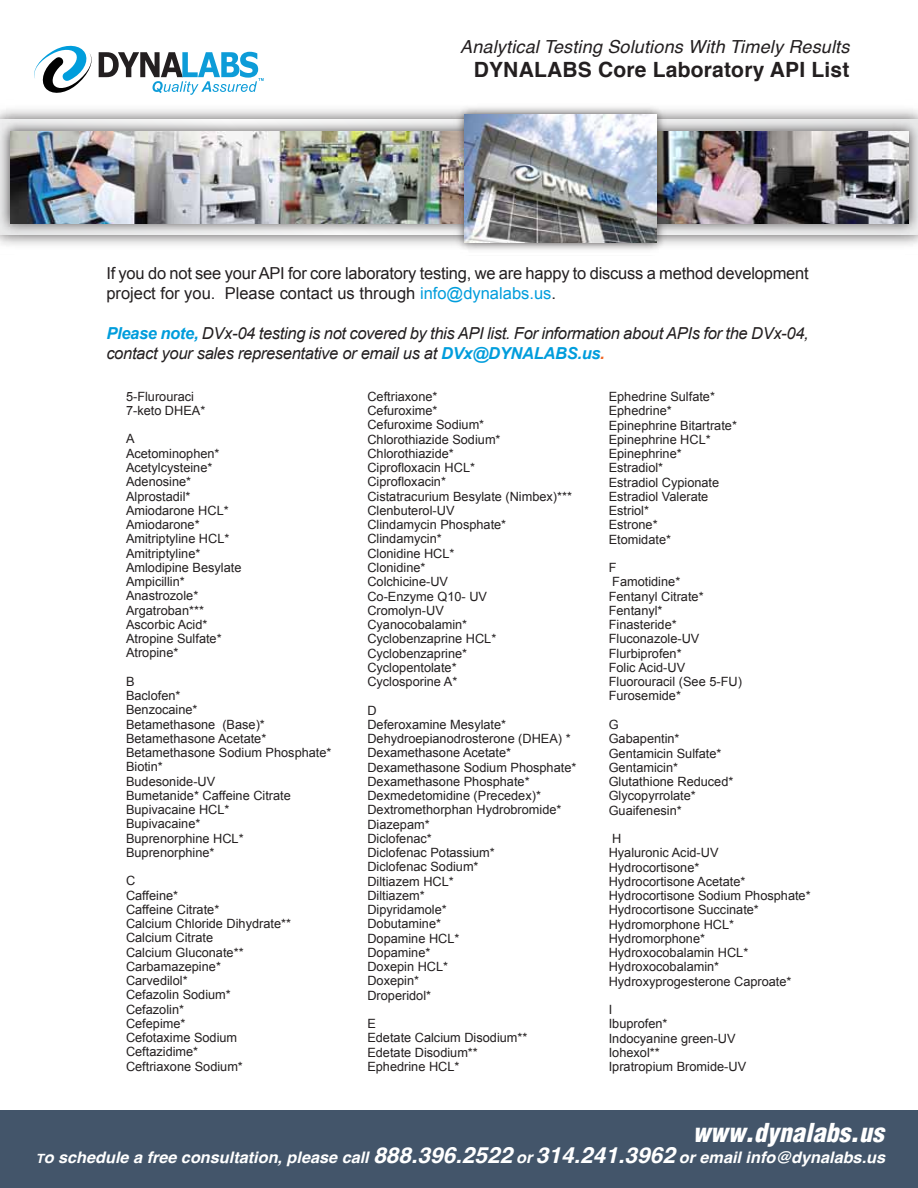
<style>
.page{position:relative;width:918px;height:1188px;background:#fff}
.page>*{position:absolute;margin:0;border:0;box-sizing:border-box;transform-origin:0 0}
.t1{font:italic 900 condensed 25.5px "Helvetica";letter-spacing:.005em;color:#fff}
.t2{font:700 21px "Helvetica";letter-spacing:.01em;color:#231f20}
.t3{font:italic 18px "Helvetica";letter-spacing:.01em;color:#231f20}
.t4{font:italic 16.5px/19.8px "Arial";letter-spacing:-.02em;color:#231f20}
.t5{font:16.5px/19.8px "Arial";letter-spacing:-.015em;color:#231f20}
.t6{font:italic 700 15.9px "Helvetica";color:#fff}
.t7{font:12.75px/14.2px "Arial";color:#231f20}
.s1{color:#009ddc}
.s2{font-weight:700;color:#009ddc}
.s3{font-weight:700;color:#f26522}
.s4{font-size:12.75px}
.s5{font-size:22.35px}
</style>
<div class="page">
<svg style="left:34px;top:45px;width:230px;height:50px"></svg>
<img style="left:0;top:115px;width:918px;height:125px">
<img style="left:10px;top:131px;width:899px;height:93px">
<img style="left:451px;top:105px;width:219px;height:148px">
<img style="left:464px;top:114px;width:192px;height:128px">
<div style="left:0;top:1110px;width:918px;height:78px;background:#43556a"></div>
<h3 class="t3" style="left:460px;top:33px;width:391px">Analytical Testing Solutions With Timely Results</h3>
<h2 class="t2" style="left:474px;top:52px;width:377px">DYNALABS Core Laboratory API List</h2>
<p class="t5" style="left:106px;top:264px;width:704px">If you do not see your API for core laboratory testing, we are happy to discuss a method development project for you. Please contact us through <span class="s1">info@dynalabs.us</span>.</p>
<p class="t4" style="left:106px;top:323px;width:704px"><span class="s2">Please note,</span> DVx-04 testing is not covered by this API list. For information about APIs for the DVx-04, contact your sales representative or email us at <span class="s2">DVx@DYNALABS.us</span><span class="s3">.</span></p>
<p class="t7" style="left:126px;top:389px;width:81px">5-Flurouraci<br>7-keto DHEA*</p>
<p class="t7" style="left:126px;top:432px;width:117px">A<br>Acetominophen*<br>Acetylcysteine*<br>Adenosine*<br>Alprostadil*<br>Amiodarone HCL*<br>Amiodarone*<br>Amitriptyline HCL*<br>Amitriptyline*<br>Amlodipine Besylate<br>Ampicillin*<br>Anastrozole*<br>Argatroban***<br>Ascorbic Acid*<br>Atropine Sulfate*<br>Atropine*</p>
<p class="t7" style="left:126px;top:674px;width:207px">B<br>Baclofen*<br>Benzocaine*<br>Betamethasone (Base)*<br>Betamethasone Acetate*<br>Betamethasone Sodium Phosphate*<br>Biotin*<br>Budesonide-UV<br>Bumetanide* Caffeine Citrate<br>Bupivacaine HCL*<br>Bupivacaine*<br>Buprenorphine HCL*<br>Buprenorphine*</p>
<p class="t7" style="left:126px;top:874px;width:167px">C<br>Caffeine*<br>Caffeine Citrate*<br>Calcium Chloride Dihydrate**<br>Calcium Citrate<br>Calcium Gluconate**<br>Carbamazepine*<br>Carvedilol*<br>Cefazolin Sodium*<br>Cefazolin*<br>Cefepime*<br>Cefotaxime Sodium<br>Ceftazidime*<br>Ceftriaxone Sodium*</p>
<p class="t7" style="left:367px;top:389px;width:206px">Ceftriaxone*<br>Cefuroxime*<br>Cefuroxime Sodium*<br>Chlorothiazide Sodium*<br>Chlorothiazide*<br>Ciprofloxacin HCL*<br>Ciprofloxacin*<br>Cistatracurium Besylate (Nimbex)***<br>Clenbuterol-UV<br>Clindamycin Phosphate*<br>Clindamycin*<br>Clonidine HCL*<br>Clonidine*<br>Colchicine-UV<br>Co-Enzyme Q10- UV<br>Cromolyn-UV<br>Cyanocobalamin*<br>Cyclobenzaprine HCL*<br>Cyclobenzaprine*<br>Cyclopentolate*<br>Cyclosporine A*</p>
<p class="t7" style="left:367px;top:703px;width:211px">D<br>Deferoxamine Mesylate*<br>Dehydroepianodrosterone (DHEA) *<br>Dexamethasone Acetate*<br>Dexamethasone Sodium Phosphate*<br>Dexamethasone Phosphate*<br>Dexmedetomidine (Precedex)*<br>Dextromethorphan Hydrobromide*<br>Diazepam*<br>Diclofenac*<br>Diclofenac Potassium*<br>Diclofenac Sodium*<br>Diltiazem HCL*<br>Diltiazem*<br>Dipyridamole*<br>Dobutamine*<br>Dopamine HCL*<br>Dopamine*<br>Doxepin HCL*<br>Doxepin*<br>Droperidol*</p>
<p class="t7" style="left:367px;top:1017px;width:162px">E<br>Edetate Calcium Disodium**<br>Edetate Disodium**<br>Ephedrine HCL*</p>
<p class="t7" style="left:609px;top:390px;width:130px">Ephedrine Sulfate*<br>Ephedrine*<br>Epinephrine Bitartrate*<br>Epinephrine HCL*<br>Epinephrine*<br>Estradiol*<br>Estradiol Cypionate<br>Estradiol Valerate<br>Estriol*<br>Estrone*<br>Etomidate*</p>
<p class="t7" style="left:609px;top:561px;width:135px">F<br>Famotidine*<br>Fentanyl Citrate*<br>Fentanyl*<br>Finasteride*<br>Fluconazole-UV<br>Flurbiprofen*<br>Folic Acid-UV<br>Fluorouracil (See 5-FU)<br>Furosemide*</p>
<p class="t7" style="left:609px;top:718px;width:126px">G<br>Gabapentin*<br>Gentamicin Sulfate*<br>Gentamicin*<br>Glutathione Reduced*<br>Glycopyrrolate*<br>Guaifenesin*</p>
<p class="t7" style="left:609px;top:832px;width:203px">H<br>Hyaluronic Acid-UV<br>Hydrocortisone*<br>Hydrocortisone Acetate*<br>Hydrocortisone Sodium Phosphate*<br>Hydrocortisone Succinate*<br>Hydromorphone HCL*<br>Hydromorphone*<br>Hydroxocobalamin HCL*<br>Hydroxocobalamin*<br>Hydroxyprogesterone Caproate*</p>
<p class="t7" style="left:609px;top:1003px;width:139px">I<br>Ibuprofen*<br>Indocyanine green-UV<br>Iohexol**<br>Ipratropium Bromide-UV</p>
<h1 class="t1" style="left:693px;top:1116px;width:193px">www.dynalabs.us</h1>
<p class="t6" style="left:36px;top:1144px;width:851px"><span class="s4">T</span>o schedule a free consultation, please call <span class="s5">888.396.2522</span> or <span class="s5">314.241.3962</span> or email info@dynalabs.us</p>
</div>
